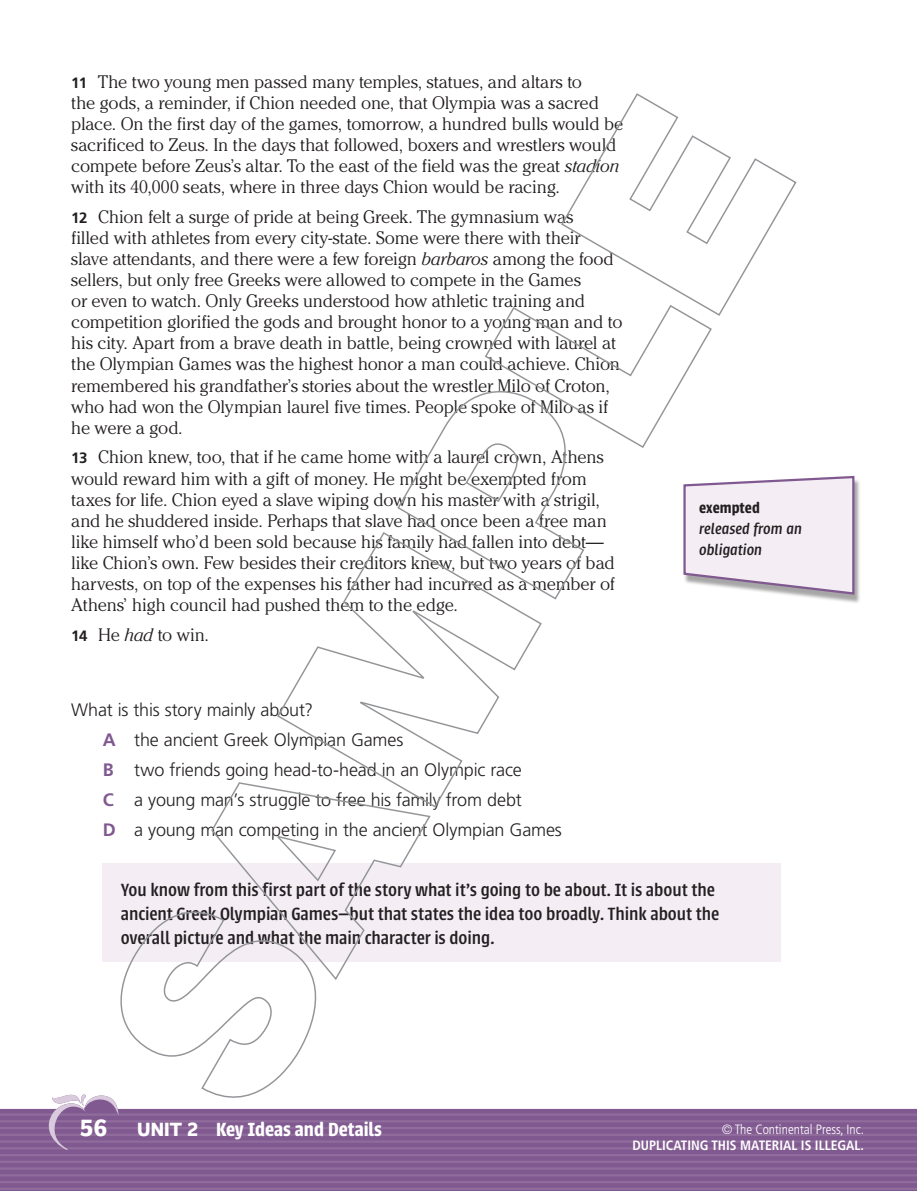
<style>
.page{position:relative;width:917px;height:1191px;background:#fff}
.page>*{position:absolute;margin:0;border:0;box-sizing:border-box;transform-origin:0 0}
.t1{font:700 24px "Remora Sans W2";color:#fff}
.t2{font:600 21px "Urbana";color:#fff}
.t3{font:500 19.5px/24px "Urbana";letter-spacing:-.005em;color:#231f20}
.t4{font:300 18px/21px "Cheltenham";letter-spacing:-.01em;color:#231f20}
.t5{font:300 18px/30px "Frutiger";letter-spacing:-.01em;color:#231f20}
.t6{font:italic 500 16.5px/21px "Urbana";color:#231f20}
.t7{font:600 16.5px "Urbana";color:#231f20}
.t8{font:700 condensed 13.5px "Frutiger";color:#fff}
.t9{font:300 condensed 13.5px "Frutiger";color:#fff}
.s1{font-family:"Frutiger";font-weight:700;font-size:15px}
.s2{font-style:italic}
.s3{font-weight:700;color:#805990}
.s4{font-family:"Remora Sans W2";font-weight:700;font-size:19.5px}
</style>
<div class="page">
<div style="left:0;top:1108px;width:917px;height:83px;background:#805990"></div>
<hr style="left:0;top:1187px;width:917px;height:3px;background:#906c9c">
<hr style="left:0;top:1181px;width:917px;height:2px;background:#906c9c">
<hr style="left:0;top:1174px;width:917px;height:2px;background:#906c9c">
<hr style="left:0;top:1167px;width:917px;height:2px;background:#906c9c">
<hr style="left:0;top:1160px;width:917px;height:3px;background:#906c9c">
<hr style="left:0;top:1154px;width:917px;height:2px;background:#906c9c">
<hr style="left:0;top:1147px;width:917px;height:2px;background:#906c9c">
<hr style="left:0;top:1140px;width:917px;height:2px;background:#906c9c">
<hr style="left:0;top:1133px;width:917px;height:3px;background:#906c9c">
<hr style="left:0;top:1127px;width:917px;height:2px;background:#906c9c">
<hr style="left:0;top:1120px;width:917px;height:2px;background:#906c9c">
<hr style="left:0;top:1113px;width:917px;height:2px;background:#906c9c">
<div style="left:103px;top:863px;width:678px;height:98px;background:#f4edf4"></div>
<div style="left:683px;top:479px;width:178px;height:125px;background:#231f20;opacity:.4"></div>
<svg style="left:48px;top:899px;width:281px;height:251px"></svg>
<svg style="left:210px;top:782px;width:222px;height:199px"></svg>
<svg style="left:276px;top:532px;width:266px;height:276px"></svg>
<svg style="left:396px;top:307px;width:460px;height:293px"></svg>
<svg style="left:560px;top:93px;width:236px;height:224px"></svg>
<p class="t4" style="left:71px;top:71px;width:554px"><span class="s1">11</span> The two young men passed many temples, statues, and altars to<br>the gods, a reminder, if Chion needed one, that Olympia was a sacred place. On the first day of the games, tomorrow, a hundred bulls would be sacrificed to Zeus. In the days that followed, boxers and wrestlers would compete before Zeus’s altar. To the east of the field was the great <span class="s2">stadion </span>with its 40,000 seats, where in three days Chion would be racing.</p>
<p class="t4" style="left:71px;top:206px;width:553px"><span class="s1">12</span> Chion felt a surge of pride at being Greek. The gymnasium was<br>filled with athletes from every city-state. Some were there with their<br>slave attendants, and there were a few foreign <span class="s2">barbaros</span> among the food sellers, but only free Greeks were allowed to compete in the Games<br>or even to watch. Only Greeks understood how athletic training and competition glorified the gods and brought honor to a young man and to his city. Apart from a brave death in battle, being crowned with laurel at the Olympian Games was the highest honor a man could achieve. Chion remembered his grandfather’s stories about the wrestler Milo of Croton, who had won the Olympian laurel five times. People spoke of Milo as if he were a god.</p>
<p class="t4" style="left:71px;top:446px;width:545px"><span class="s1">13</span> Chion knew, too, that if he came home with a laurel crown, Athens would reward him with a gift of money. He might be exempted from taxes for life. Chion eyed a slave wiping down his master with a strigil, and he shuddered inside. Perhaps that slave had once been a free man like himself who’d been sold because his family had fallen into debt— like Chion’s own. Few besides their creditors knew, but two years of bad harvests, on top of the expenses his father had incurred as a member of Athens’ high council had pushed them to the edge.</p>
<p class="t4" style="left:71px;top:623px;width:139px"><span class="s1">14</span> He <span class="s2">had</span> to win.</p>
<p class="t5" style="left:103px;top:694px;width:461px;text-indent:-32px">What is this story mainly about?<br><span class="s3">A</span> the ancient Greek Olympian Games<br><span class="s3">B</span> two friends going head-to-head in an Olympic race<br><span class="s3">C</span> a young man’s struggle to free his family from debt<br><span class="s3">D</span> a young man competing in the ancient Olympian Games</p>
<p class="t7" style="left:699px;top:498px;width:62px">exempted</p>
<p class="t6" style="left:699px;top:518px;width:104px">released from an obligation</p>
<p class="t3" style="left:121px;top:877px;width:600px">You know from this first part of the story what it’s going to be about. It is about the ancient Greek Olympian Games—but that states the idea too broadly. Think about the overall picture and what the main character is doing.</p>
<h1 class="t1" style="left:80px;top:1112px;width:29px">56</h1>
<p class="t2" style="left:137px;top:1117px;width:246px"><span class="s4">UNIT 2</span> Key Ideas and Details</p>
<p class="t9" style="left:721px;top:1121px;width:144px">© The Continental Press, Inc.</p>
<p class="t8" style="left:632px;top:1137px;width:233px">DUPLICATING THIS MATERIAL IS ILLEGAL.</p>
</div>
